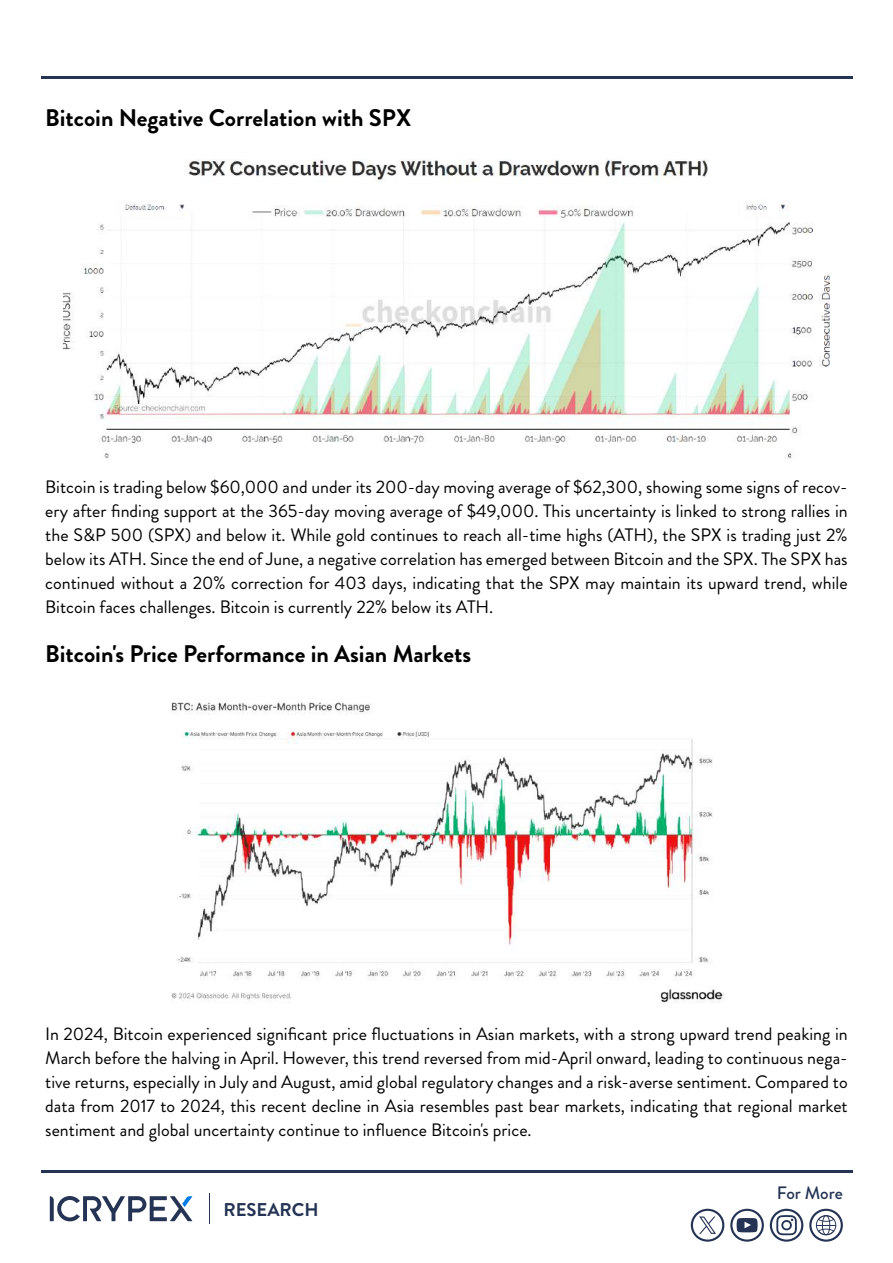
<style>
.page{position:relative;width:893px;height:1263px;background:#fff}
.page>*{position:absolute;margin:0;border:0;box-sizing:border-box;transform-origin:0 0}
.t1{font:700 24px "Brandon Grotesque";color:#000}
.t2{font:700 18.45px "Brandon Grotesque";color:#253455}
.t3{font:18px/24px "Brandon Grotesque";color:#000;text-align:justify}
.t4{font:500 18px "Brandon Grotesque";letter-spacing:-.005em;color:#253455}
</style>
<div class="page">
<hr style="left:41px;top:1170px;width:811px;height:2px;background:#253455">
<hr style="left:41px;top:76px;width:811px;height:2px;background:#253455">
<svg style="left:50px;top:1196px;width:142px;height:26px"></svg>
<hr style="left:209px;top:1193px;width:1px;height:31px;background:#253455">
<img style="left:63px;top:159px;width:766px;height:300px">
<img style="left:171px;top:702px;width:553px;height:301px">
<svg style="left:809px;top:1209px;width:34px;height:33px"></svg>
<svg style="left:770px;top:1209px;width:33px;height:33px"></svg>
<svg style="left:730px;top:1209px;width:34px;height:33px"></svg>
<svg style="left:691px;top:1209px;width:33px;height:33px"></svg>
<h1 class="t1" style="left:45px;top:101px;width:367px">Bitcoin Negative Correlation with SPX</h1>
<p class="t3" style="left:45px;top:475px;width:804px">Bitcoin is trading below $60,000 and under its 200-day moving average of $62,300, showing some signs of recov&shy;ery after finding support at the 365-day moving average of $49,000. This uncertainty is linked to strong rallies in the S&amp;P 500 (SPX) and below it. While gold continues to reach all-time highs (ATH), the SPX is trading just 2% below its ATH. Since the end of June, a negative correlation has emerged between Bitcoin and the SPX. The SPX has continued without a 20% correction for 403 days, indicating that the SPX may maintain its upward trend, while Bitcoin faces challenges. Bitcoin is currently 22% below its ATH.</p>
<h1 class="t1" style="left:45px;top:637px;width:427px">Bitcoin's Price Performance in Asian Markets</h1>
<p class="t3" style="left:45px;top:1022px;width:804px">In 2024, Bitcoin experienced significant price fluctuations in Asian markets, with a strong upward trend peaking in March before the halving in April. However, this trend reversed from mid-April onward, leading to continuous nega&shy;tive returns, especially in July and August, amid global regulatory changes and a risk-averse sentiment. Compared to data from 2017 to 2024, this recent decline in Asia resembles past bear markets, indicating that regional market sentiment and global uncertainty continue to influence Bitcoin's price.</p>
<p class="t2" style="left:223px;top:1197px;width:97px">RESEARCH</p>
<p class="t4" style="left:777px;top:1181px;width:68px">For More</p>
</div>
